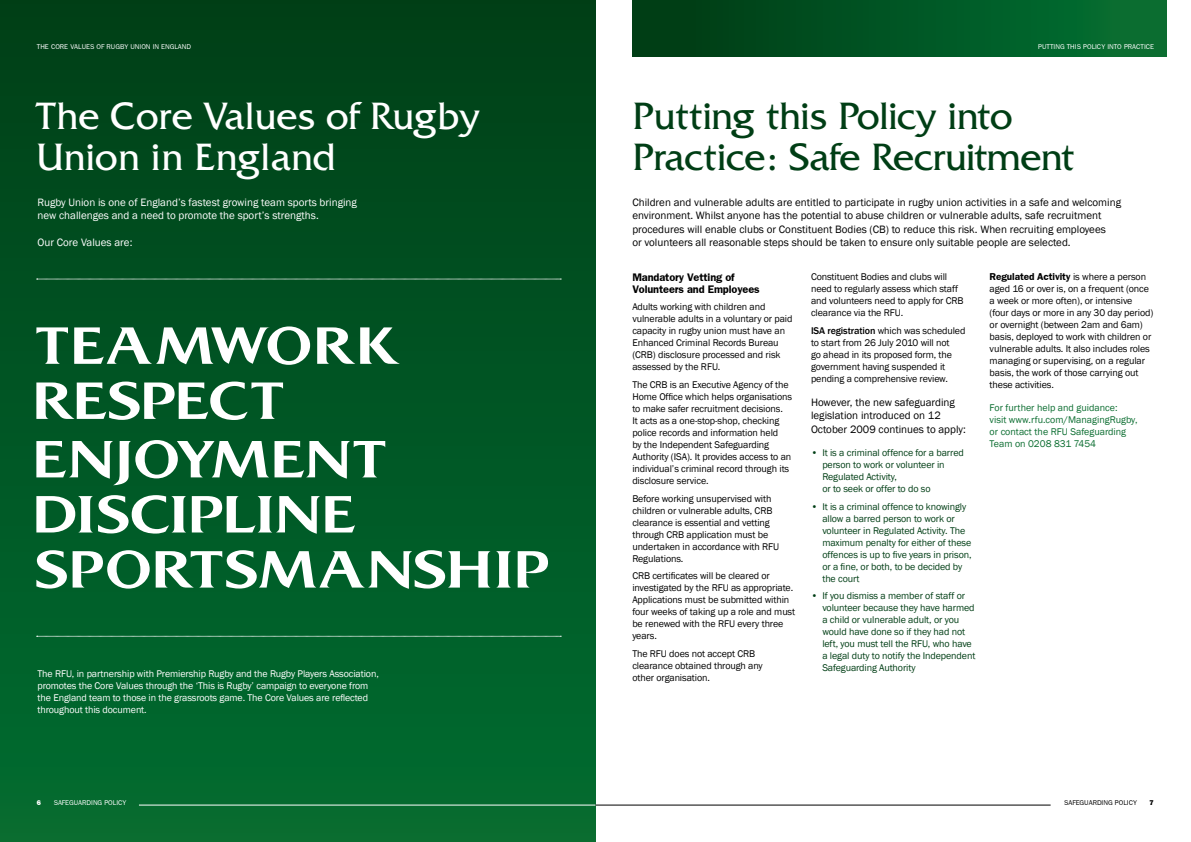
<style>
.page{position:relative;width:1191px;height:842px;background:#fff}
.page>*{position:absolute;margin:0;border:0;box-sizing:border-box;transform-origin:0 0}
.t1{font:54px/55.9px "RFU Bold";letter-spacing:.01em;color:#fff}
.t2{font:40px/41px "Friz Quadrata";color:#003e15}
.t3{font:40px/41px "Friz Quadrata";letter-spacing:.015em;color:#fff}
.t4{font:11px/13.2px "Franklin Gothic";color:#000}
.t5{font:11px/13.2px "Franklin Gothic";color:#fff}
.t6{font:11px/12px "Franklin Gothic Demi";letter-spacing:-.01em;color:#000}
.t7{font:10px/12px "Franklin Gothic";letter-spacing:-.01em;color:#000}
.t8{font:10px/12px "Franklin Gothic";letter-spacing:-.01em;color:#003e15}
.t9{font:10px/12px "Franklin Gothic";letter-spacing:-.01em;color:#fff}
.t10{font:10px/12px "Franklin Gothic";color:#0b6d30}
.t11{font:10px "Franklin Gothic Demi";letter-spacing:-.01em;color:#000}
.t12{font:7px "Franklin Gothic";color:#fff}
.t13{font:7px "Franklin Gothic";color:#000}
.t14{font:800 7px "Franklin Gothic";color:#000}
.t15{font:800 7px "Franklin Gothic";color:#fff}
.s1{font-weight:500}
.s2{font-family:"Franklin Gothic"}
</style>
<div class="page">
<div style="left:0;top:0;width:595px;height:842px;background:linear-gradient(to bottom,#003f17,#036d31)"></div>
<div style="left:632px;top:0;width:534px;height:57px;background:linear-gradient(to right,#003a14,#057133)"></div>
<hr style="left:595px;top:805px;width:455px;height:1px;background:#000">
<hr style="left:139px;top:805px;width:456px;height:1px;background:#fff">
<svg style="left:37px;top:279px;width:524px;height:1px"></svg>
<svg style="left:37px;top:636px;width:524px;height:1px"></svg>
<p class="t12" style="left:37px;top:42px;width:156px">THE CORE VALUES OF RUGBY UNION IN ENGLAND</p>
<p class="t12" style="left:1038px;top:42px;width:117px">PUTTING THIS POLICY INTO PRACTICE</p>
<h2 class="t3" style="left:37px;top:96px;width:444px">The Core Values of Rugby<br>Union in England</h2>
<p class="t5" style="left:38px;top:196px;width:321px">Rugby Union is one of England’s fastest growing team sports bringing new challenges and a need to promote the sport’s strengths.</p>
<p class="t5" style="left:38px;top:236px;width:96px">Our Core Values are:</p>
<h1 class="t1" style="left:36px;top:321px;width:517px">TEAMWORK<br>RESPECT<br>ENJOYMENT<br>DISCIPLINE<br>SPORTSMANSHIP</h1>
<p class="t9" style="left:38px;top:668px;width:343px">The RFU, in partnership with Premiership Rugby and the Rugby Players Association, promotes the Core Values through the ‘This is Rugby’ campaign to everyone from the England team to those in the grassroots game. The Core Values are reflected throughout this document.</p>
<p class="t15" style="left:37px;top:798px;width:6px">6</p>
<p class="t12" style="left:54px;top:798px;width:74px">SAFEGUARDING POLICY</p>
<h2 class="t2" style="left:632px;top:96px;width:443px">Putting this Policy into<br>Practice: Safe Recruitment</h2>
<p class="t4" style="left:632px;top:196px;width:490px">Children and vulnerable adults are entitled to participate in rugby union activities in a safe and welcoming environment. Whilst anyone has the potential to abuse children or vulnerable adults, safe recruitment procedures will enable clubs or Constituent Bodies (CB) to reduce this risk. When recruiting employees<br>or volunteers all reasonable steps should be taken to ensure only suitable people are selected.</p>
<p class="t6" style="left:632px;top:270px;width:129px">Mandatory Vetting of<br>Volunteers and Employees</p>
<p class="t7" style="left:632px;top:301px;width:162px">Adults working with children and vulnerable adults in a voluntary or paid capacity in rugby union must have an Enhanced Criminal Records Bureau (CRB) disclosure processed and risk assessed by the RFU.</p>
<p class="t7" style="left:632px;top:379px;width:161px">The CRB is an Executive Agency of the Home Office which helps organisations to make safer recruitment decisions.<br>It acts as a one-stop-shop, checking police records and information held<br>by the Independent Safeguarding Authority (ISA). It provides access to an individual’s criminal record through its disclosure service.</p>
<p class="t7" style="left:632px;top:492px;width:148px">Before working unsupervised with children or vulnerable adults, CRB clearance is essential and vetting through CRB application must be undertaken in accordance with RFU<br>Regulations.</p>
<p class="t7" style="left:632px;top:570px;width:164px">CRB certificates will be cleared or investigated by the RFU as appropriate.<br>Applications must be submitted within four weeks of taking up a role and must be renewed with the RFU every three years.</p>
<p class="t7" style="left:632px;top:648px;width:132px">The RFU does not accept CRB clearance obtained through any other organisation.</p>
<p class="t7" style="left:811px;top:271px;width:154px">Constituent Bodies and clubs will need to regularly assess which staff and volunteers need to apply for CRB clearance via the RFU.</p>
<p class="t7" style="left:811px;top:324px;width:156px"><span class="s1">ISA registration</span> which was scheduled to start from 26 July 2010 will not<br>go ahead in its proposed form, the government having suspended it pending a comprehensive review.</p>
<p class="t4" style="left:811px;top:396px;width:156px">However, the new safeguarding legislation introduced on 12<br>October 2009 continues to apply:</p>
<p class="t8" style="left:822px;top:447px;width:143px;text-indent:-11px">• It is a criminal offence for a barred person to work or volunteer in<br>Regulated Activity,<br>or to seek or offer to do so</p>
<p class="t8" style="left:822px;top:500px;width:151px;text-indent:-11px">• It is a criminal offence to knowingly allow a barred person to work or volunteer in Regulated Activity. The maximum penalty for either of these offences is up to five years in prison, or a fine, or both, to be decided by the court</p>
<p class="t8" style="left:822px;top:590px;width:155px;text-indent:-11px">• If you dismiss a member of staff or volunteer because they have harmed a child or vulnerable adult, or you would have done so if they had not left, you must tell the RFU, who have a legal duty to notify the Independent Safeguarding Authority</p>
<p class="t11" style="left:989px;top:271px;width:158px">Regulated Activity <span class="s2">is where a person</span></p>
<p class="t7" style="left:989px;top:283px;width:165px">aged 16 or over is, on a frequent (once a week or more often), or intensive (four days or more in any 30 day period) or overnight (between 2am and 6am) basis, deployed to work with children or vulnerable adults. It also includes roles managing or supervising, on a regular basis, the work of those carrying out these activities.</p>
<p class="t10" style="left:989px;top:402px;width:149px">For further help and guidance:<br>visit www.rfu.com/ManagingRugby, or contact the RFU Safeguarding<br>Team on 0208 831 7454</p>
<p class="t13" style="left:1064px;top:798px;width:74px">SAFEGUARDING POLICY</p>
<p class="t14" style="left:1149px;top:798px;width:6px">7</p>
</div>
